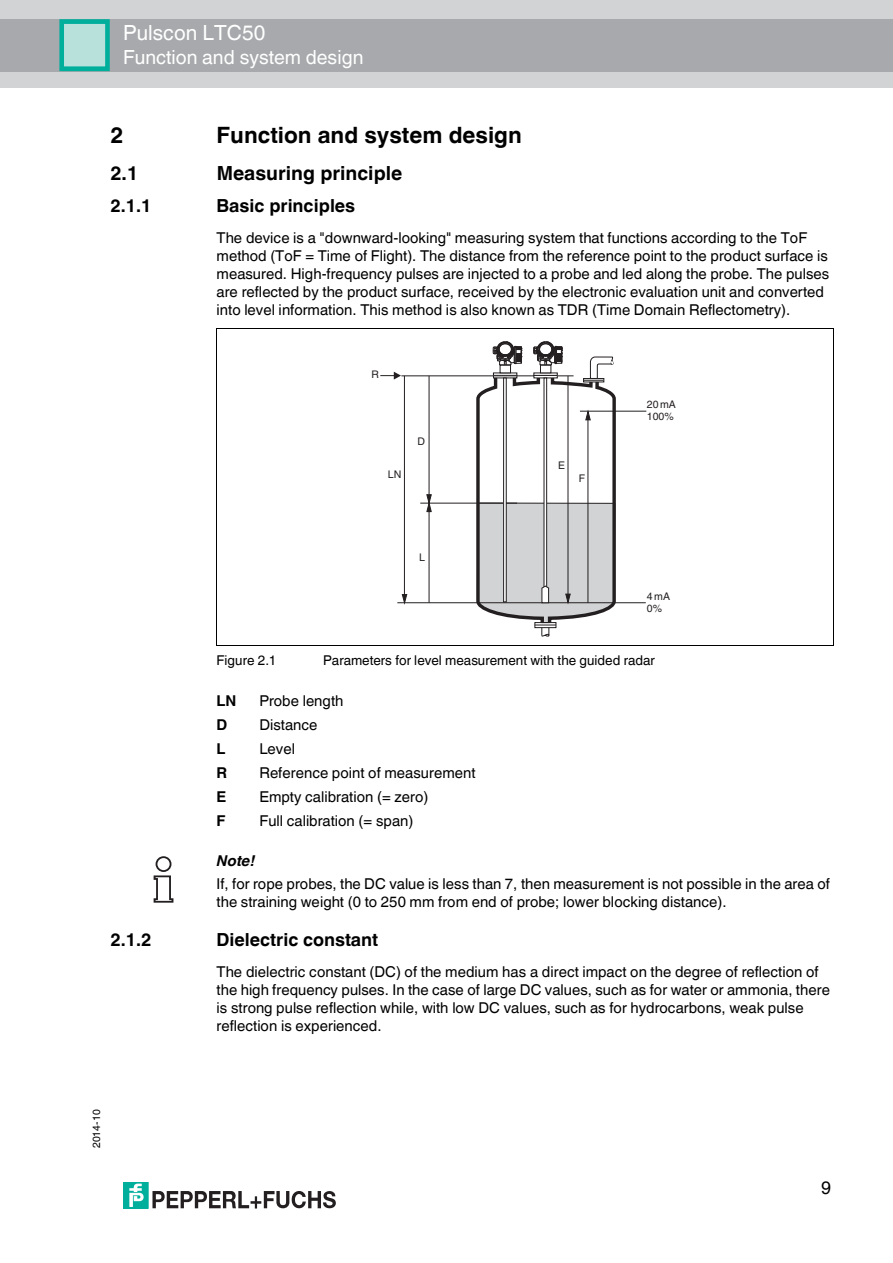
<style>
.page{position:relative;width:893px;height:1263px;background:#fff}
.page>*{position:absolute;margin:0;border:0;box-sizing:border-box;transform-origin:0 0}
.t1{font:700 22.5px "Helvetica World";letter-spacing:.005em;color:#000}
.t2{font:20.85px "Helvetica World";color:#fff}
.t3{font:19.5px "Helvetica World";color:#fff}
.t4{font:700 19.5px "Helvetica World";color:#000}
.t5{font:700 18px "Helvetica World";letter-spacing:.005em;color:#000}
.t6{font:18px "Helvetica World";color:#000}
.t7{font:15px/18px "Helvetica World";color:#000}
.t8{font:700 15px "Helvetica World";color:#000}
.t9{font:italic 700 15px "Helvetica World";color:#000}
.t10{font:13.5px "Helvetica World";color:#000}
.t11{font:10.5px/11.7px "Helvetica World";color:#231f20}
.t12{font:10.5px "Helvetica World";letter-spacing:.005em;color:#000}
</style>
<div class="page">
<div style="left:0;top:0;width:892px;height:87px;background:#d1d3d4"></div>
<div style="left:0;top:19px;width:892px;height:52px;background:#a7a9ac"></div>
<div style="left:60px;top:21px;width:47px;height:49px;background:#b8e1dc"></div>
<div style="left:59px;top:19px;width:51px;height:52px;border:5px solid #00ae9c"></div>
<div style="left:123px;top:1182px;width:25px;height:26px;background:#00ae9c"></div>
<svg style="left:129px;top:1184px;width:15px;height:23px"></svg>
<svg style="left:152px;top:1191px;width:184px;height:18px"></svg>
<hr style="left:216px;top:329px;width:1px;height:316px;background:#000">
<hr style="left:832px;top:329px;width:1px;height:316px;background:#000">
<hr style="left:216px;top:328px;width:617px;height:1px;background:#000">
<hr style="left:216px;top:645px;width:617px;height:1px;background:#000">
<hr style="left:429px;top:502px;width:1px;height:101px;background:#231f20">
<hr style="left:401px;top:376px;width:172px;height:1px;background:#231f20">
<hr style="left:429px;top:376px;width:1px;height:126px;background:#231f20">
<svg style="left:402px;top:594px;width:5px;height:8px"></svg>
<svg style="left:426px;top:494px;width:6px;height:18px"></svg>
<hr style="left:397px;top:602px;width:248px;height:1px;background:#231f20">
<hr style="left:420px;top:503px;width:97px;height:1px;background:#231f20">
<hr style="left:580px;top:411px;width:66px;height:1px;background:#231f20">
<hr style="left:404px;top:376px;width:1px;height:223px;background:#231f20">
<svg style="left:380px;top:372px;width:21px;height:8px"></svg>
<svg style="left:474px;top:341px;width:143px;height:296px"></svg>
<div style="left:155px;top:856px;width:16px;height:16px;border:2px solid #231f20;border-radius:50%"></div>
<svg style="left:154px;top:875px;width:19px;height:28px"></svg>
<h2 class="t2" style="left:123px;top:15px;width:144px">Pulscon LTC50</h2>
<h3 class="t3" style="left:123px;top:41px;width:242px">Function and system design</h3>
<h1 class="t1" style="left:110px;top:116px;width:14px">2</h1>
<h1 class="t1" style="left:217px;top:116px;width:307px">Function and system design</h1>
<h3 class="t4" style="left:110px;top:157px;width:29px">2.1</h3>
<h3 class="t4" style="left:217px;top:157px;width:187px">Measuring principle</h3>
<p class="t5" style="left:110px;top:191px;width:43px">2.1.1</p>
<p class="t5" style="left:217px;top:191px;width:140px">Basic principles</p>
<p class="t7" style="left:217px;top:227px;width:614px">The device is a "downward-looking" measuring system that functions according to the ToF method (ToF = Time of Flight). The distance from the reference point to the product surface is measured. High-frequency pulses are injected to a probe and led along the probe. The pulses are reflected by the product surface, received by the electronic evaluation unit and converted into level information. This method is also known as TDR (Time Domain Reflectometry).</p>
<p class="t11" style="left:371px;top:370px;width:9px">R</p>
<p class="t11" style="left:388px;top:470px;width:15px">LN</p>
<p class="t11" style="left:417px;top:437px;width:9px">D</p>
<p class="t11" style="left:419px;top:553px;width:7px">L</p>
<p class="t11" style="left:558px;top:461px;width:8px">E</p>
<p class="t11" style="left:578px;top:474px;width:8px">F</p>
<p class="t11" style="left:647px;top:400px;width:30px">20 mA<br>100%</p>
<p class="t11" style="left:647px;top:592px;width:25px">4mA<br>0%</p>
<p class="t10" style="left:217px;top:649px;width:61px">Figure 2.1</p>
<p class="t10" style="left:323px;top:649px;width:333px">Parameters for level measurement with the guided radar</p>
<p class="t8" style="left:217px;top:689px;width:21px">LN</p>
<p class="t7" style="left:259px;top:690px;width:86px">Probe length</p>
<p class="t8" style="left:217px;top:713px;width:12px">D</p>
<p class="t7" style="left:259px;top:714px;width:60px">Distance</p>
<p class="t8" style="left:217px;top:736px;width:10px">L</p>
<p class="t7" style="left:259px;top:738px;width:37px">Level</p>
<p class="t8" style="left:217px;top:761px;width:12px">R</p>
<p class="t7" style="left:259px;top:762px;width:218px">Reference point of measurement</p>
<p class="t8" style="left:217px;top:785px;width:11px">E</p>
<p class="t7" style="left:259px;top:786px;width:171px">Empty calibration (= zero)</p>
<p class="t8" style="left:217px;top:808px;width:11px">F</p>
<p class="t7" style="left:259px;top:810px;width:156px">Full calibration (= span)</p>
<p class="t9" style="left:217px;top:849px;width:40px">Note!</p>
<p class="t7" style="left:217px;top:873px;width:615px">If, for rope probes, the DC value is less than 7, then measurement is not possible in the area of the straining weight (0 to 250 mm from end of probe; lower blocking distance).</p>
<p class="t5" style="left:110px;top:925px;width:43px">2.1.2</p>
<p class="t5" style="left:216px;top:925px;width:163px">Dielectric constant</p>
<p class="t7" style="left:217px;top:961px;width:614px">The dielectric constant (DC) of the medium has a direct impact on the degree of reflection of the high frequency pulses. In the case of large DC values, such as for water or ammonia, there is strong pulse reflection while, with low DC values, such as for hydrocarbons, weak pulse reflection is experienced.</p>
<p class="t12" style="left:88px;top:1148px;width:40px;rotate:-90deg">2014-10</p>
<p class="t6" style="left:821px;top:1173px;width:12px">9</p>
</div>
